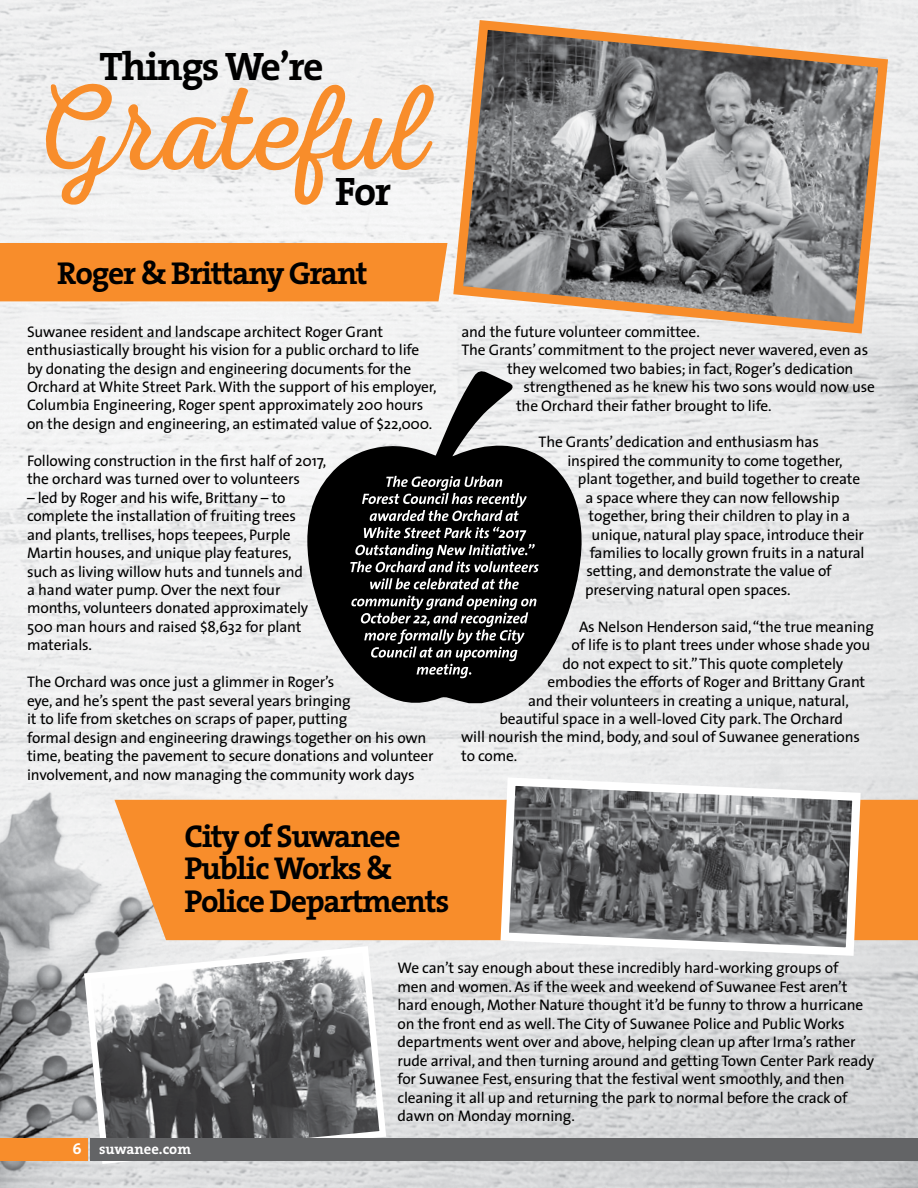
<style>
.page{position:relative;width:918px;height:1188px;background:#fff}
.page>*{position:absolute;margin:0;border:0;box-sizing:border-box;transform-origin:0 0}
.t1{font:122.25px "Nexa Rust Script L 0";letter-spacing:-.005em;color:#f88d2b}
.t2{font:700 40.05px "The Serif";letter-spacing:-.04em;color:#000}
.t3{font:700 31.8px/32.7px "The Serif";letter-spacing:-.04em;color:#000}
.t4{font:15.45px/18.5px "The Sans";letter-spacing:-.01em;color:#000}
.t5{font:700 14.7px "The Serif";color:#fff}
.s1{font-family:"The Serif Bold Caps";font-weight:400;font-size:15.75px}
</style>
<div class="page">
<img style="left:0;top:384px;width:918px;height:804px">
<img style="left:0;top:0;width:918px;height:384px">
<svg style="left:448px;top:15px;width:445px;height:323px;background:#9f9891"></svg>
<svg style="left:81px;top:943px;width:309px;height:224px;background:#8e8e90"></svg>
<div style="left:0;top:243px;width:447px;height:58px;background:#f88d2b"></div>
<svg style="left:114px;top:800px;width:804px;height:140px;background:#f59238"></svg>
<svg style="left:496px;top:773px;width:369px;height:187px;background:#949190"></svg>
<div style="left:91px;top:1138px;width:827px;height:23px;background:#636466"></div>
<div style="left:0;top:1138px;width:87px;height:23px;background:#f88d2b"></div>
<svg style="left:307px;top:370px;width:275px;height:337px"></svg>
<svg style="left:351px;top:595px;width:186px;height:83px;background:#323232"></svg>
<svg style="left:370px;top:578px;width:149px;height:11px"></svg>
<svg style="left:350px;top:527px;width:189px;height:45px;background:#404040"></svg>
<svg style="left:362px;top:476px;width:165px;height:45px;background:#3c3c3c"></svg>
<h2 class="t2" style="left:100px;top:33px;width:226px">Things We’re</h2>
<h1 class="t1" style="left:35px;top:62px;width:396px">Grateful</h1>
<h2 class="t2" style="left:335px;top:158px;width:57px">For</h2>
<h3 class="t3" style="left:57px;top:256px;width:312px">Roger &amp; Brittany Grant</h3>
<p class="t4" style="left:27px;top:322px;width:411px">Suwanee resident and landscape architect Roger Grant enthusiastically brought his vision for a public orchard to life by donating the design and engineering documents for the Orchard at White Street Park.With the support of his employer, Columbia Engineering, Roger spent approximately 200 hours on the design and engineering, an estimated value of $22,000.</p>
<p class="t4" style="left:27px;top:451px;width:301px">Following construction in the first half of 2017, the orchard was turned over to volunteers</p>
<p class="t4" style="left:27px;top:488px;width:283px">– led by Roger and his wife, Brittany – to complete the installation of fruiting trees and plants, trellises, hops teepees, Purple Martin houses, and unique play features, such as living willow huts and tunnels and a hand water pump. Over the next four months, volunteers donated approximately 500 man hours and raised $8,632 for plant materials.</p>
<p class="t4" style="left:27px;top:672px;width:408px">The Orchard was once just a glimmer in Roger’s<br>eye, and he’s spent the past several years bringing<br>it to life from sketches on scraps of paper, putting<br>formal design and engineering drawings together on his own time, beating the pavement to secure donations and volunteer involvement, and now managing the community work days</p>
<p class="t4" style="left:461px;top:322px;width:240px">and the future volunteer committee.</p>
<p class="t4" style="left:461px;top:340px;width:408px">The Grants’ commitment to the project never wavered, even as</p>
<p class="t4" style="left:507px;top:359px;width:348px">they welcomed two babies; in fact, Roger’s dedication</p>
<p class="t4" style="left:524px;top:377px;width:353px">strengthened as he knew his two sons would now use</p>
<p class="t4" style="left:516px;top:396px;width:257px">the Orchard their father brought to life.</p>
<p class="t4" style="left:539px;top:433px;width:282px">The Grants’dedication and enthusiasm has</p>
<p class="t4" style="left:567px;top:451px;width:277px">inspired the community to come together,</p>
<p class="t4" style="left:578px;top:469px;width:284px">plant together, and build together to create</p>
<p class="t4" style="left:585px;top:488px;width:256px">a space where they can now fellowship</p>
<p class="t4" style="left:589px;top:506px;width:263px">together, bring their children to play in a</p>
<p class="t4" style="left:591px;top:525px;width:274px">unique, natural play space, introduce their</p>
<p class="t4" style="left:590px;top:543px;width:276px">families to locally grown fruits in a natural</p>
<p class="t4" style="left:586px;top:562px;width:247px">setting, and demonstrate the value of</p>
<p class="t4" style="left:585px;top:580px;width:207px">preserving natural open spaces.</p>
<p class="t4" style="left:579px;top:617px;width:296px">As Nelson Henderson said,“the true meaning</p>
<p class="t4" style="left:572px;top:635px;width:300px">of life is to plant trees under whose shade you</p>
<p class="t4" style="left:563px;top:654px;width:282px">do not expect to sit.”This quote completely</p>
<p class="t4" style="left:548px;top:672px;width:319px">embodies the efforts of Roger and Brittany Grant</p>
<p class="t4" style="left:528px;top:691px;width:322px">and their volunteers in creating a unique, natural,</p>
<p class="t4" style="left:500px;top:709px;width:345px">beautiful space in a well-loved City park.The Orchard</p>
<p class="t4" style="left:461px;top:728px;width:400px">will nourish the mind, body, and soul of Suwanee generations</p>
<p class="t4" style="left:461px;top:746px;width:58px">to come.</p>
<h3 class="t3" style="left:184px;top:819px;width:266px">City of Suwanee<br>Public Works &amp;<br>Police Departments</h3>
<p class="t5" style="left:73px;top:1137px;width:120px"><span class="s1">6</span> suwanee.com</p>
<p class="t4" style="left:397px;top:959px;width:478px">We can’t say enough about these incredibly hard-working groups of<br>men and women. As if the week and weekend of Suwanee Fest aren’t hard enough, Mother Nature thought it’d be funny to throw a hurricane on the front end as well.The City of Suwanee Police and Public Works departments went over and above, helping clean up after Irma’s rather rude arrival, and then turning around and getting Town Center Park ready for Suwanee Fest, ensuring that the festival went smoothly, and then cleaning it all up and returning the park to normal before the crack of dawn on Monday morning.</p>
</div>
